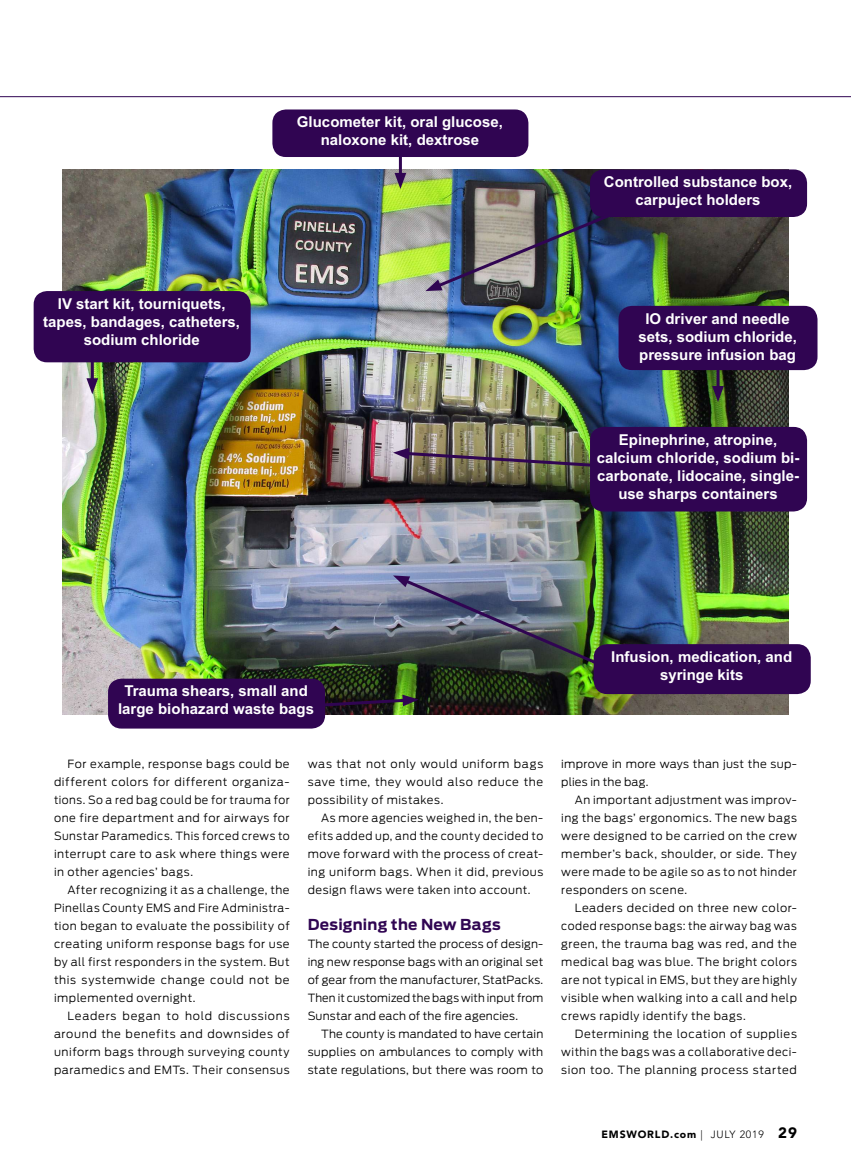
<style>
.page{position:relative;width:851px;height:1161px;background:#fff}
.page>*{position:absolute;margin:0;border:0;box-sizing:border-box;transform-origin:0 0}
.t1{font:700 15px/18px "Arial";color:#fff;text-align:center}
.t2{font:700 15px "Antenna";letter-spacing:.015em;color:#300552}
.t3{font:300 11.25px/18px "Antenna";letter-spacing:.045em;color:#000;text-align:justify}
.t4{font:300 11.25px/18px "Antenna";letter-spacing:.02em;color:#000}
.t5{font:900 10.5px "Avenir LT Std";letter-spacing:.075em;color:#000}
.s1{font-weight:300}
.s2{font-size:15px}
</style>
<div class="page">
<hr style="left:0;top:96px;width:850px;height:1px;background:#300552">
<img style="left:62px;top:169px;width:727px;height:545px">
<div style="left:272px;top:110px;width:256px;height:47px;background:#300552;border-radius:14px"></div>
<div style="left:618px;top:306px;width:199px;height:64px;background:#300552;border-radius:14px"></div>
<div style="left:34px;top:291px;width:217px;height:71px;background:#300552;border-radius:14px"></div>
<div style="left:590px;top:169px;width:217px;height:48px;background:#300552;border-radius:14px"></div>
<div style="left:590px;top:427px;width:217px;height:85px;background:#300552;border-radius:14px"></div>
<div style="left:593px;top:644px;width:217px;height:50px;background:#300552;border-radius:14px"></div>
<hr style="left:399px;top:150px;width:3px;height:29px;background:#300552">
<svg style="left:394px;top:173px;width:12px;height:16px"></svg>
<svg style="left:325px;top:695px;width:93px;height:14px"></svg>
<hr style="left:716px;top:363px;width:3px;height:29px;background:#300552">
<svg style="left:712px;top:386px;width:11px;height:16px"></svg>
<hr style="left:91px;top:356px;width:3px;height:28px;background:#300552">
<svg style="left:86px;top:378px;width:12px;height:16px"></svg>
<img style="left:425px;top:206px;width:200px;height:85px">
<img style="left:393px;top:448px;width:197px;height:21px">
<img style="left:393px;top:575px;width:211px;height:94px">
<div style="left:108px;top:679px;width:217px;height:50px;background:#300552;border-radius:14px"></div>
<h1 class="t1" style="left:297px;top:114px;width:207px">Glucometer kit, oral glucose, naloxone kit, dextrose</h1>
<h1 class="t1" style="left:43px;top:296px;width:198px">IV start kit, tourniquets, tapes, bandages, catheters, sodium chloride</h1>
<h1 class="t1" style="left:604px;top:174px;width:190px">Controlled substance box, carpuject holders</h1>
<h1 class="t1" style="left:638px;top:311px;width:160px">IO driver and needle sets, sodium chloride, pressure infusion bag</h1>
<h1 class="t1" style="left:596px;top:432px;width:204px">Epinephrine, atropine, calcium chloride, sodium bi&shy;carbonate, lidocaine, single&shy;use sharps containers</h1>
<h1 class="t1" style="left:118px;top:683px;width:197px">Trauma shears, small and large biohazard waste bags</h1>
<p class="t3" style="left:54px;top:756px;width:237px;text-indent:14px">For example, response bags could be different colors for different organiza&shy;tions. So a red bag could be for trauma for one fire department and for airways for Sunstar Paramedics. This forced crews to interrupt care to ask where things were in other agencies’ bags.</p>
<p class="t3" style="left:54px;top:882px;width:237px;text-indent:14px">After recognizing it as a challenge, the Pinellas County EMS and Fire Administra&shy;tion began to evaluate the possibility of creating uniform response bags for use by all first responders in the system. But this systemwide change could not be implemented overnight.</p>
<p class="t3" style="left:54px;top:1008px;width:237px;text-indent:14px">Leaders began to hold discussions around the benefits and downsides of uniform bags through surveying county paramedics and EMTs. Their consensus</p>
<p class="t3" style="left:308px;top:756px;width:237px">was that not only would uniform bags save time, they would also reduce the possibility of mistakes.</p>
<p class="t3" style="left:308px;top:810px;width:237px;text-indent:14px">As more agencies weighed in, the ben&shy;efits added up, and the county decided to move forward with the process of creat&shy;ing uniform bags. When it did, previous design flaws were taken into account.</p>
<h1 class="t2" style="left:308px;top:918px;width:195px">Designing the New Bags</h1>
<p class="t3" style="left:308px;top:936px;width:237px">The county started the process of design&shy;ing new response bags with an original set of gear from the manufacturer, StatPacks.<br>Then it customized the bags with input from Sunstar and each of the fire agencies.</p>
<p class="t3" style="left:308px;top:1026px;width:237px;text-indent:14px">The county is mandated to have certain supplies on ambulances to comply with state regulations, but there was room to</p>
<h1 class="t1" style="left:611px;top:649px;width:182px">Infusion, medication, and syringe kits</h1>
<p class="t4" style="left:561px;top:756px;width:237px">improve in more ways than just the sup&shy;plies in the bag.</p>
<p class="t3" style="left:561px;top:792px;width:237px;text-indent:14px">An important adjustment was improv&shy;ing the bags’ ergonomics. The new bags were designed to be carried on the crew member’s back, shoulder, or side. They were made to be agile so as to not hinder responders on scene.</p>
<p class="t3" style="left:561px;top:900px;width:237px;text-indent:14px">Leaders decided on three new color&shy;coded response bags: the airway bag was green, the trauma bag was red, and the medical bag was blue. The bright colors are not typical in EMS, but they are highly visible when walking into a call and help crews rapidly identify the bags.</p>
<p class="t3" style="left:561px;top:1026px;width:237px;text-indent:14px">Determining the location of supplies within the bags was a collaborative deci&shy;sion too. The planning process started</p>
<p class="t5" style="left:601px;top:1129px;width:197px">EMSWORLD.com <span class="s1">| JULY 2019</span> <span class="s2">29</span></p>
</div>
